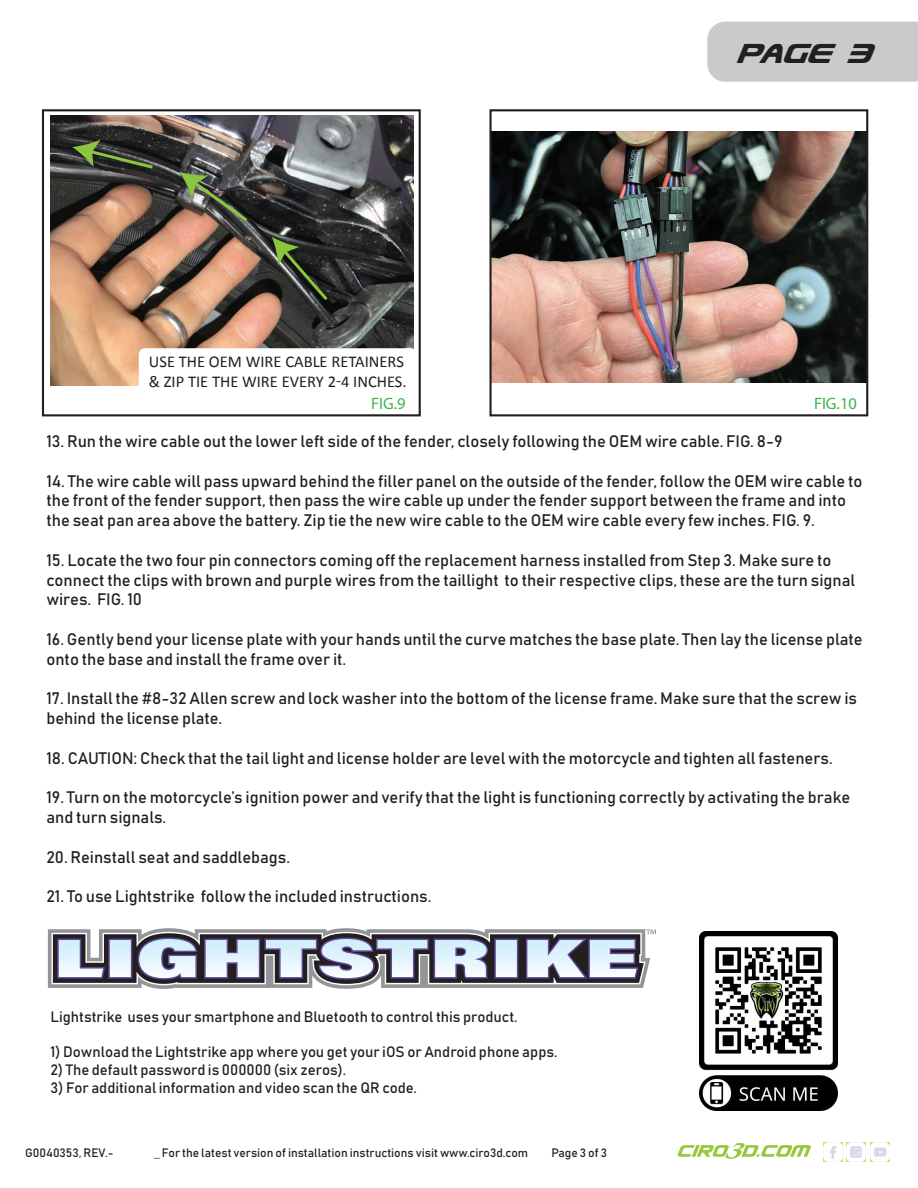
<style>
.page{position:relative;width:918px;height:1188px;background:#fff}
.page>*{position:absolute;margin:0;border:0;box-sizing:border-box;transform-origin:0 0}
.t1{font:italic 33px "Usuzi";color:#231f20}
.t2{font:16.5px/19.8px "Bahnschrift";color:#231f20}
.t3{font:16.5px/19.8px "Calibri";color:#231f20}
.t4{font:16.5px "Myriad Pro";color:#3ab54a}
.t5{font:14.85px "Bahnschrift";color:#231f20}
.t6{font:12px "Bahnschrift";color:#231f20}
.s1{font-family:"Myriad Pro"}
.s2{color:#211e1e}
</style>
<div class="page">
<img style="left:871px;top:1143px;width:18px;height:18px">
<img style="left:847px;top:1143px;width:18px;height:18px">
<img style="left:823px;top:1143px;width:19px;height:18px">
<svg style="left:678px;top:1143px;width:133px;height:16px"></svg>
<img style="left:492px;top:132px;width:373px;height:251px">
<div style="left:707px;top:22px;width:211px;height:60px;background:#cacacd"></div>
<img style="left:51px;top:115px;width:363px;height:271px">
<svg style="left:72px;top:139px;width:84px;height:32px;background:#3d4631"></svg>
<svg style="left:179px;top:172px;width:72px;height:52px;background:#5f5e4d"></svg>
<svg style="left:272px;top:237px;width:59px;height:66px;background:#383f30"></svg>
<div style="left:42px;top:109px;width:379px;height:307px;border:2px solid #231f20"></div>
<div style="left:139px;top:348px;width:278px;height:56px;background:#fff;border-radius:6px"></div>
<div style="left:489px;top:109px;width:379px;height:307px;border:2px solid #231f20"></div>
<svg style="left:48px;top:928px;width:608px;height:61px"></svg>
<img style="left:700px;top:932px;width:137px;height:179px">
<h1 class="t1" style="left:737px;top:36px;width:136px">Page 3</h1>
<p class="t3" style="left:149px;top:351px;width:259px">USE THE OEM WIRE CABLE RETAINERS &amp; ZIP TIE THE WIRE EVERY 2-4 INCHES.</p>
<p class="t4" style="left:371px;top:393px;width:36px">FIG.9</p>
<p class="t4" style="left:814px;top:393px;width:44px">FIG.10</p>
<p class="t2" style="left:46px;top:431px;width:738px">13. Run the wire cable out the lower left side of the fender, closely following the OEM wire cable. FIG. 8-9</p>
<p class="t2" style="left:46px;top:471px;width:818px">14. The wire cable will pass upward behind the filler panel on the outside of the fender, follow the OEM wire cable to the front of the fender support, then pass the wire cable up under the fender support between the frame and into the seat pan area above the battery. Zip tie the new wire cable to the OEM wire cable every few inches. FIG. 9.</p>
<p class="t2" style="left:46px;top:550px;width:810px">15. Locate the two four pin connectors coming off the replacement harness installed from Step 3. Make sure to connect the clips with brown and purple wires from the taillight to their respective clips, these are the turn signal wires. FIG. 10</p>
<p class="t2" style="left:46px;top:629px;width:818px">16. Gently bend your license plate with your hands until the curve matches the base plate. Then lay the license plate onto the base and install the frame over it.</p>
<p class="t2" style="left:46px;top:688px;width:812px">17. Install the #8-32 Allen screw and lock washer into the bottom of the license frame. Make sure that the screw is behind the license plate.</p>
<p class="t2" style="left:46px;top:748px;width:788px">18. CAUTION: Check that the tail light and license holder are level with the motorcycle and tighten all fasteners.</p>
<p class="t2" style="left:46px;top:787px;width:805px">19. Turn on the motorcycle’s ignition power and verify that the light is functioning correctly by activating the brake and turn signals.</p>
<p class="t2" style="left:46px;top:847px;width:245px">20. Reinstall seat and saddlebags.</p>
<p class="t2" style="left:46px;top:886px;width:387px">21. To use Lightstrike follow the included instructions.</p>
<p class="t5" style="left:51px;top:1007px;width:468px">Lightstrike uses your smartphone and Bluetooth to control this product.</p>
<p class="t5" style="left:51px;top:1043px;width:508px">1) Download the Lightstrike app where you get your iOS or Android phone apps.</p>
<p class="t5" style="left:51px;top:1061px;width:297px">2) The default password is 000000 (six zeros).</p>
<p class="t5" style="left:51px;top:1078px;width:368px">3) For additional information and video scan the QR code.</p>
<p class="t6" style="left:25px;top:1145px;width:90px">G0040353, REV.-</p>
<p class="t6" style="left:154px;top:1145px;width:375px"><span class="s1">_</span> For the latest version of installation instructions visit www.<span class="s2">ciro3d</span>.com</p>
<p class="t6" style="left:551px;top:1145px;width:57px">Page 3 of 3</p>
</div>
